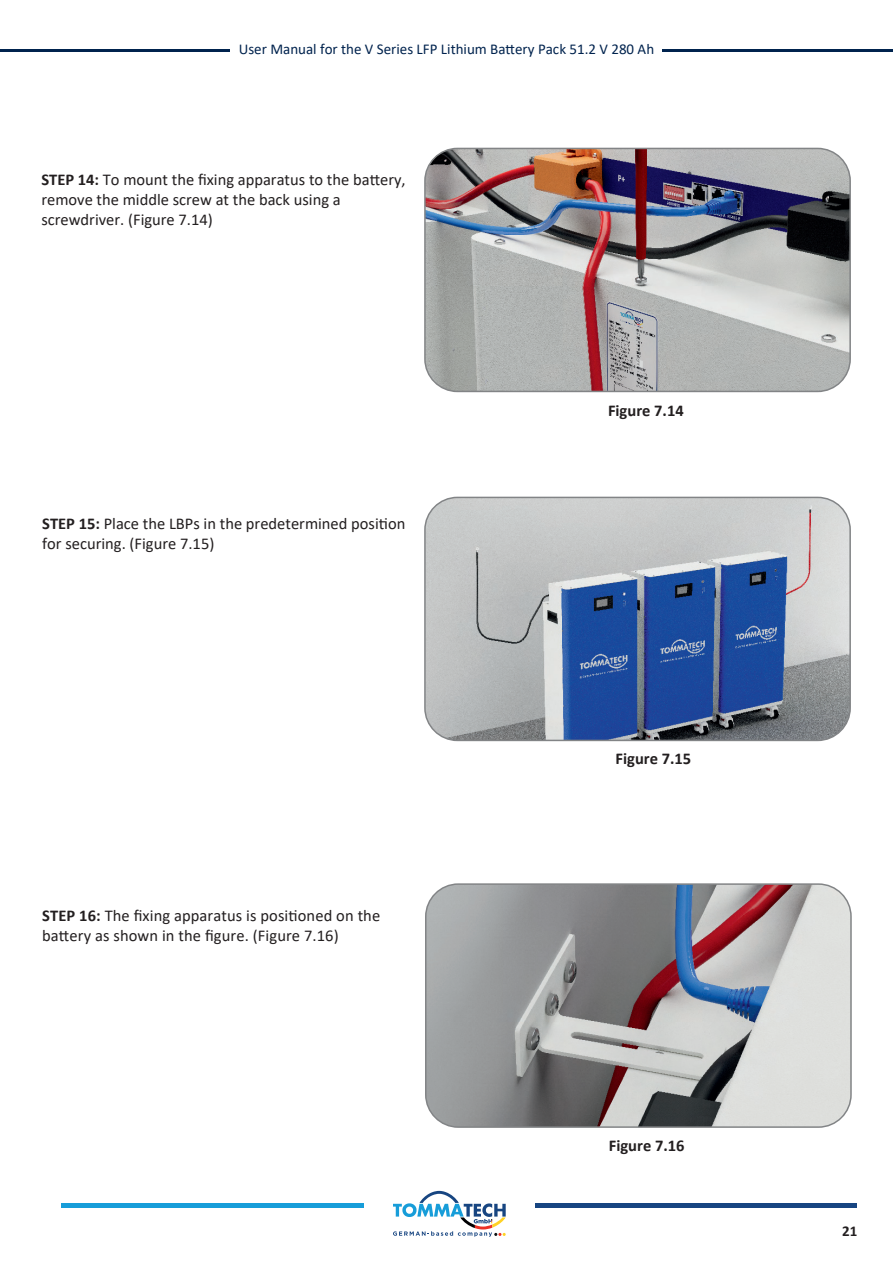
<style>
.page{position:relative;width:893px;height:1263px;background:#fff}
.page>*{position:absolute;margin:0;border:0;box-sizing:border-box;transform-origin:0 0}
.t1{font:16.5px/19.8px "Calibri";color:#231f20}
.t2{font:700 16.5px "Calibri";color:#231f20}
.t3{font:15px "Calibri";color:#00234e}
.t4{font:700 15px "Calibri";color:#231f20}
.s1{font-weight:700}
</style>
<div class="page">
<svg style="left:424px;top:497px;width:427px;height:244px"></svg>
<svg style="left:393px;top:1191px;width:113px;height:46px"></svg>
<div style="left:535px;top:1203px;width:322px;height:5px;background:#174581"></div>
<div style="left:61px;top:1203px;width:303px;height:5px;background:#179dd9"></div>
<svg style="left:424px;top:148px;width:427px;height:244px"></svg>
<svg style="left:425px;top:883px;width:427px;height:245px"></svg>
<svg style="left:637px;top:359px;width:6px;height:9px"></svg>
<hr style="left:0;top:49px;width:229px;height:2px;background:#00234e">
<hr style="left:662px;top:49px;width:231px;height:2px;background:#00234e">
<p class="t3" style="left:239px;top:38px;width:417px">User Manual for the V Series LFP Lithium Battery Pack 51.2 V 280 Ah</p>
<p class="t1" style="left:41px;top:170px;width:366px"><span class="s1">STEP 14:</span> To mount the fixing apparatus to the battery, remove the middle screw at the back using a screwdriver. (Figure 7.14)</p>
<p class="t1" style="left:42px;top:513px;width:365px"><span class="s1">STEP 15:</span> Place the LBPs in the predetermined position for securing. (Figure 7.15)</p>
<p class="t1" style="left:42px;top:905px;width:340px"><span class="s1">STEP 16:</span> The fixing apparatus is positioned on the battery as shown in the figure. (Figure 7.16)</p>
<p class="t2" style="left:608px;top:398px;width:77px">Figure 7.14</p>
<p class="t2" style="left:616px;top:747px;width:77px">Figure 7.15</p>
<p class="t2" style="left:609px;top:1134px;width:77px">Figure 7.16</p>
<p class="t4" style="left:842px;top:1220px;width:17px">21</p>
</div>
